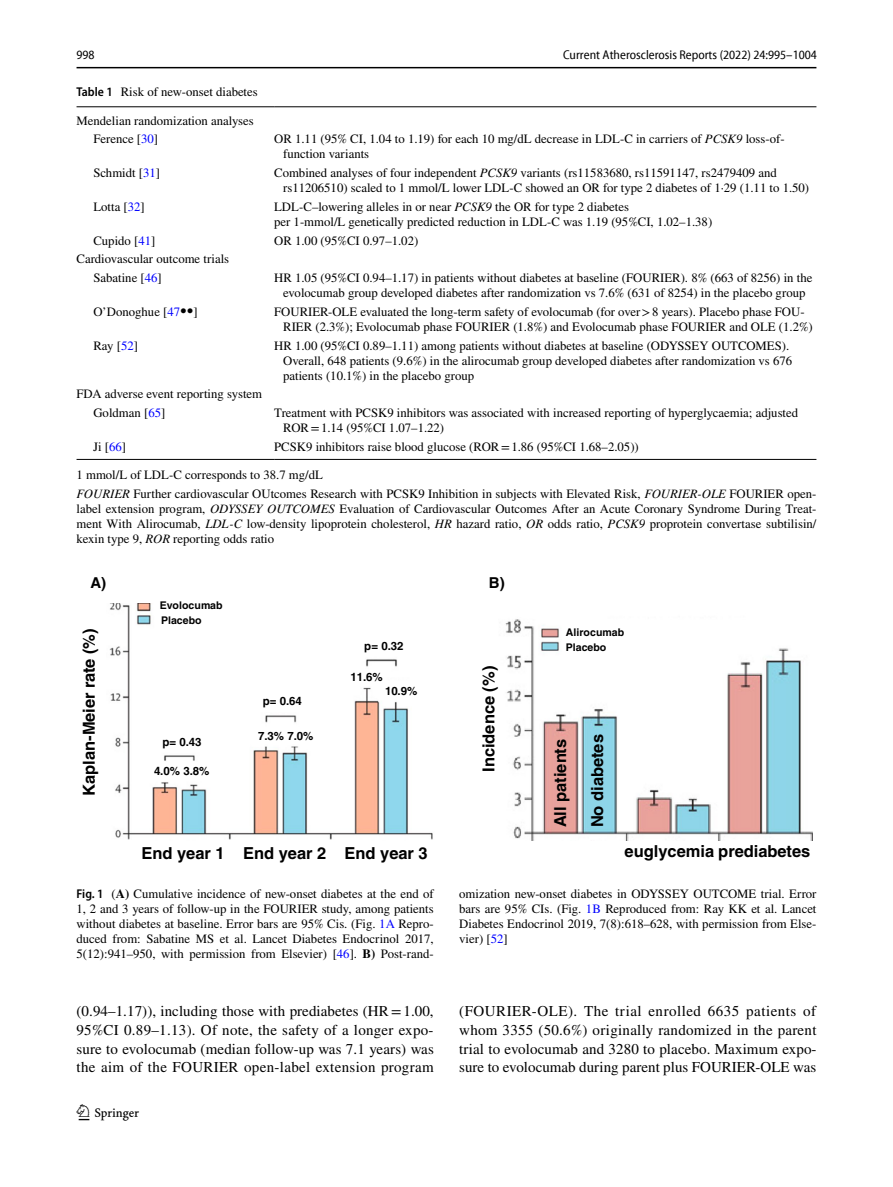
<style>
.page{position:relative;width:893px;height:1187px;background:#fff}
.page>*{position:absolute;margin:0;border:0;box-sizing:border-box;transform-origin:0 0}
.t1{font:22.5px "Springnew Regular 2";color:#000}
.t2{font:700 16.5px "Helvetica";color:#000}
.t3{font:15px/18.8px "STIX";letter-spacing:.005em;color:#000;text-align:justify}
.t4{font:700 15px "Helvetica";color:#000}
.t5{font:12.75px/15px "STIX";color:#000}
.t6{font:semi-condensed 12.75px "Myriad Pro Unic";color:#000}
.t7{font:700 11.55px "Helvetica";letter-spacing:-.005em;color:#000}
.t8{font:700 10.65px "Helvetica";color:#000}
.t9{font:700 10.5px "Helvetica";color:#000}
.s1{font-family:"Myriad Pro";font-weight:600;font-stretch:semi-condensed}
.s2{color:#00f}
.s3{font-style:italic}
.s4{font-weight:700}
</style>
<div class="page">
<hr style="left:77px;top:67px;width:739px;height:1px;background:#000">
<hr style="left:77px;top:106px;width:197px;height:1px;background:#000">
<hr style="left:274px;top:106px;width:542px;height:1px;background:#000">
<hr style="left:77px;top:459px;width:197px;height:1px;background:#000">
<hr style="left:274px;top:459px;width:542px;height:1px;background:#000">
<img style="left:109px;top:603px;width:703px;height:237px">
<p class="t6" style="left:76px;top:50px;width:20px">998</p>
<p class="t6" style="left:563px;top:50px;width:255px">Current Atherosclerosis Reports (2022) 24:995–1004</p>
<p class="t5" style="left:77px;top:85px;width:183px"><span class="s1">Table 1</span> Risk of new-onset diabetes</p>
<p class="t5" style="left:93px;top:112px;width:162px;line-height:18.8px;text-indent:-17px">Mendelian randomization analyses<br>Ference [<span class="s2">30</span>]</p>
<p class="t5" style="left:283px;top:132px;width:503px;text-indent:-9px">OR 1.11 (95% CI, 1.04 to 1.19) for each 10 mg/dL decrease in LDL-C in carriers of <span class="s3">PCSK9</span> loss-of&shy;function variants</p>
<p class="t5" style="left:93px;top:166px;width:68px">Schmidt [<span class="s2">31</span>]</p>
<p class="t5" style="left:283px;top:166px;width:527px;text-indent:-9px">Combined analyses of four independent <span class="s3">PCSK9</span> variants (rs11583680, rs11591147, rs2479409 and rs11206510) scaled to 1 mmol/L lower LDL-C showed an OR for type 2 diabetes of 1·29 (1.11 to 1.50)</p>
<p class="t5" style="left:93px;top:200px;width:53px">Lotta [<span class="s2">32</span>]</p>
<p class="t5" style="left:274px;top:200px;width:440px">LDL-C–lowering alleles in or near <span class="s3">PCSK9</span> the OR for type 2 diabetes<br>per 1-mmol/L genetically predicted reduction in LDL-C was 1.19 (95%CI, 1.02–1.38)</p>
<p class="t5" style="left:93px;top:234px;width:63px">Cupido [<span class="s2">41</span>]</p>
<p class="t5" style="left:274px;top:234px;width:146px">OR 1.00 (95%CI 0.97–1.02)</p>
<p class="t5" style="left:93px;top:250px;width:137px;line-height:18.8px;text-indent:-17px">Cardiovascular outcome trials<br>Sabatine [<span class="s2">46</span>]</p>
<p class="t5" style="left:274px;top:271px;width:540px;text-align:center">HR 1.05 (95%CI 0.94–1.17) in patients without diabetes at baseline (FOURIER). 8% (663 of 8256) in the evolocumab group developed diabetes after randomization vs 7.6% (631 of 8254) in the placebo group</p>
<p class="t5" style="left:93px;top:305px;width:106px">O’Donoghue [<span class="s2">47</span>••]</p>
<p class="t5" style="left:283px;top:305px;width:531px;text-indent:-9px">FOURIER-OLE evaluated the long-term safety of evolocumab (for over&gt;8 years). Placebo phase FOU-<br>RIER (2.3%); Evolocumab phase FOURIER (1.8%) and Evolocumab phase FOURIER and OLE (1.2%)</p>
<p class="t5" style="left:93px;top:338px;width:46px">Ray [<span class="s2">52</span>]</p>
<p class="t5" style="left:283px;top:338px;width:510px;text-indent:-9px">HR 1.00 (95%CI 0.89–1.11) among patients without diabetes at baseline (ODYSSEY OUTCOMES).<br>Overall, 648 patients (9.6%) in the alirocumab group developed diabetes after randomization vs 676 patients (10.1%) in the placebo group</p>
<p class="t5" style="left:93px;top:385px;width:170px;line-height:18.8px;text-indent:-17px">FDA adverse event reporting system<br>Goldman [<span class="s2">65</span>]</p>
<p class="t5" style="left:283px;top:406px;width:516px;text-indent:-9px">Treatment with PCSK9 inhibitors was associated with increased reporting of hyperglycaemia; adjusted<br>ROR=1.14 (95%CI 1.07–1.22)</p>
<p class="t5" style="left:93px;top:440px;width:34px">Ji [<span class="s2">66</span>]</p>
<p class="t5" style="left:274px;top:440px;width:366px">PCSK9 inhibitors raise blood glucose (ROR=1.86 (95%CI 1.68–2.05))</p>
<p class="t5" style="left:77px;top:465px;width:741px;line-height:19.2px">1 mmol/L of LDL-C corresponds to 38.7 mg/dL<br><span class="s3">FOURIER</span> Further cardiovascular OUtcomes Research with PCSK9 Inhibition in subjects with Elevated Risk, <span class="s3">FOURIER-OLE</span> FOURIER open-</p>
<p class="t5" style="left:77px;top:502px;width:741px;text-align:justify">label extension program, <span class="s3">ODYSSEY OUTCOMES</span> Evaluation of Cardiovascular Outcomes After an Acute Coronary Syndrome During Treat&shy;ment With Alirocumab, <span class="s3">LDL-C</span> low-density lipoprotein cholesterol, <span class="s3">HR</span> hazard ratio, <span class="s3">OR</span> odds ratio, <span class="s3">PCSK9</span> proprotein convertase subtilisin/ kexin type 9, <span class="s3">ROR</span> reporting odds ratio</p>
<p class="t4" style="left:90px;top:573px;width:17px">A)</p>
<p class="t4" style="left:489px;top:573px;width:17px">B)</p>
<p class="t9" style="left:160px;top:598px;width:64px">Evolocumab</p>
<p class="t2" style="left:79px;top:795px;width:169px;rotate:-90deg">Kaplan-Meier rate (%)</p>
<p class="t9" style="left:161px;top:614px;width:42px">Placebo</p>
<p class="t7" style="left:162px;top:734px;width:41px">p= 0.43</p>
<p class="t7" style="left:154px;top:763px;width:57px">4.0% 3.8%</p>
<p class="t7" style="left:263px;top:694px;width:41px">p= 0.64</p>
<p class="t7" style="left:258px;top:728px;width:57px">7.3% 7.0%</p>
<p class="t7" style="left:364px;top:639px;width:41px">p= 0.32</p>
<p class="t7" style="left:350px;top:670px;width:34px">11.6%</p>
<p class="t7" style="left:385px;top:684px;width:34px">10.9%</p>
<p class="t2" style="left:479px;top:772px;width:108px;rotate:-90deg">Incidence (%)</p>
<p class="t9" style="left:566px;top:625px;width:60px">Alirocumab</p>
<p class="t8" style="left:566px;top:640px;width:42px">Placebo</p>
<p class="t2" style="left:550px;top:827px;width:90px;rotate:-90deg">All patients</p>
<p class="t2" style="left:587px;top:827px;width:95px;rotate:-90deg">No diabetes</p>
<p class="t2" style="left:142px;top:843px;width:288px">End year 1 End year 2 End year 3</p>
<p class="t2" style="left:625px;top:840px;width:187px">euglycemia prediabetes</p>
<p class="t5" style="left:77px;top:887px;width:359px;text-align:justify"><span class="s1">Fig. 1</span> (<span class="s4">A)</span> Cumulative incidence of new-onset diabetes at the end of 1, 2 and 3 years of follow-up in the FOURIER study, among patients without diabetes at baseline. Error bars are 95% Cis. (Fig. <span class="s2">1A</span> Repro&shy;duced from: Sabatine MS et al. Lancet Diabetes Endocrinol 2017, 5(12):941–950, with permission from Elsevier) [<span class="s2">46</span>]. <span class="s4">B)</span> Post-rand-</p>
<p class="t5" style="left:459px;top:887px;width:359px;text-align:justify">omization new-onset diabetes in ODYSSEY OUTCOME trial. Error bars are 95% CIs. (Fig. <span class="s2">1B</span> Reproduced from: Ray KK et al. Lancet Diabetes Endocrinol 2019, 7(8):618–628, with permission from Else&shy;vier) [<span class="s2">52</span>]</p>
<p class="t3" style="left:77px;top:1002px;width:359px">(0.94–1.17)), including those with prediabetes (HR=1.00, 95%CI 0.89–1.13). Of note, the safety of a longer expo&shy;sure to evolocumab (median follow-up was 7.1 years) was the aim of the FOURIER open-label extension program</p>
<p class="t3" style="left:459px;top:1002px;width:359px">(FOURIER-OLE). The trial enrolled 6635 patients of whom 3355 (50.6%) originally randomized in the parent trial to evolocumab and 3280 to placebo. Maximum expo&shy;sure to evolocumab during parent plus FOURIER-OLE was</p>
<h1 class="t1" style="left:79px;top:1104px;width:62px">1 3</h1>
</div>
